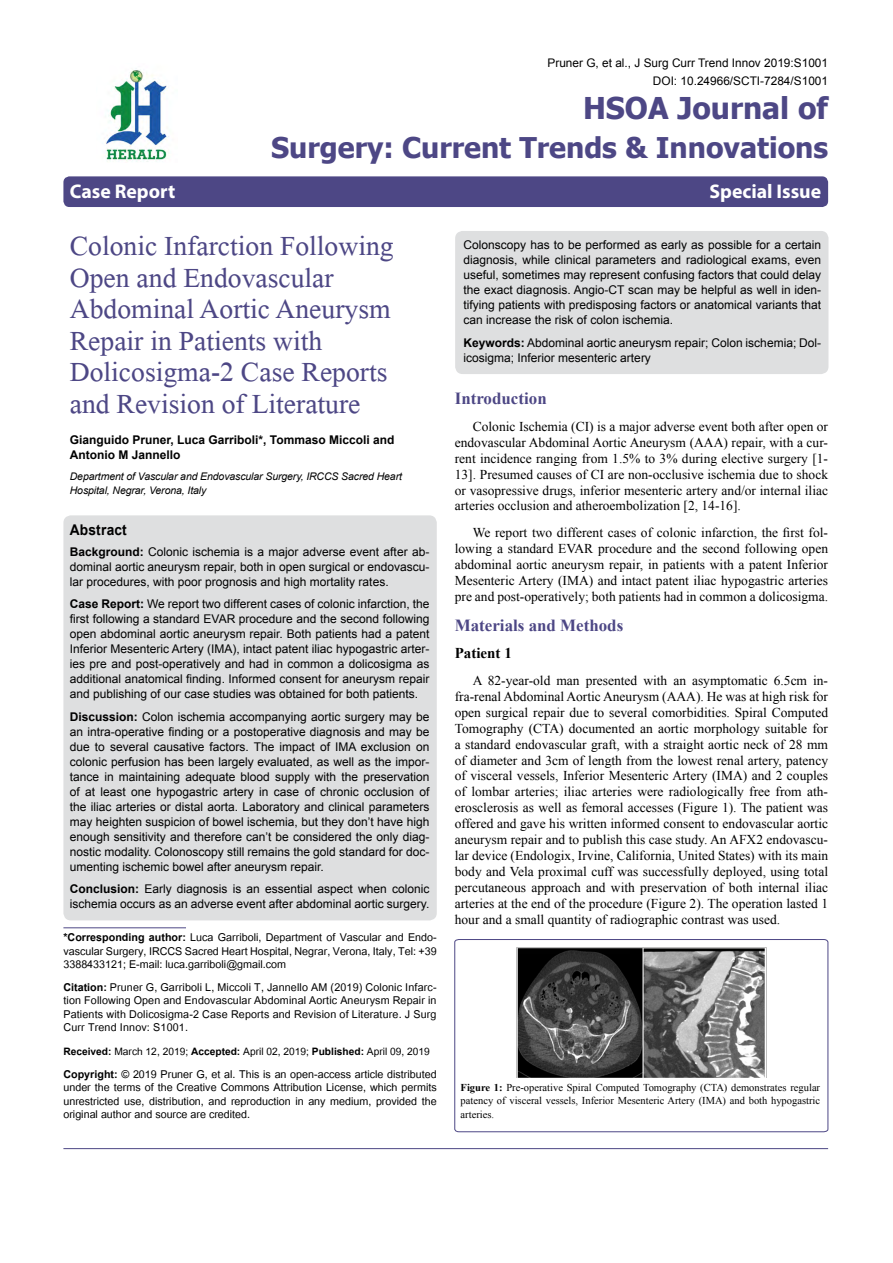
<style>
.page{position:relative;width:893px;height:1263px;background:#fff}
.page>*{position:absolute;margin:0;border:0;box-sizing:border-box;transform-origin:0 0}
.t1{font:41.25px/31.5px "Microsoft Himalaya";color:#4d4785}
.t2{font:700 30px "Tahoma";color:#4d4785}
.t3{font:700 28.5px "Tahoma";color:#4d4785}
.t4{font:700 19.8px "Myriad Hebrew";color:#fff}
.t5{font:700 16.95px "Times New Roman";color:#4d4785}
.t6{font:15px/13.5px "Utsaah";color:#000;text-align:justify}
.t7{font:700 15px "Times New Roman";color:#000}
.t8{font:700 14.85px "Arial";letter-spacing:.015em;color:#000;scale:.93 1}
.t9{font:14.25px "Utsaah";color:#000}
.t10{font:13.5px/15.9px "Times New Roman";color:#000;text-align:justify}
.t11{font:12px/15px "Arial";color:#000;text-align:justify}
.t12{font:700 12px/15px "Arial";color:#000}
.t13{font:11.85px/18px "Arial";color:#000;text-align:right}
.t14{font:10.5px/13.5px "Times New Roman";color:#000;text-align:justify}
.t15{font:italic 10.5px/13.5px "Arial";letter-spacing:-.01em;color:#000}
.s1{font-weight:700}
</style>
<div class="page">
<div style="left:63px;top:176px;width:765px;height:31px;background:#4d4785;border-radius:6px"></div>
<hr style="left:63px;top:927px;width:123px;height:1px;background:#4d4785">
<img style="left:105px;top:70px;width:64px;height:92px">
<hr style="left:63px;top:1148px;width:765px;height:1px;background:#4d4785">
<div style="left:63px;top:515px;width:374px;height:405px;background:#dedfe0;border-radius:8px"></div>
<div style="left:455px;top:231px;width:373px;height:143px;background:#dedfe0;border-radius:8px"></div>
<svg style="left:454px;top:939px;width:374px;height:193px"></svg>
<img style="left:517px;top:948px;width:250px;height:130px">
<p class="t13" style="left:547px;top:54px;width:282px">Pruner G, et al., J Surg Curr Trend Innov 2019:S1001<br>DOI: 10.24966/SCTI-7284/S1001</p>
<h2 class="t2" style="left:583px;top:87px;width:247px">HSOA Journal of</h2>
<h3 class="t3" style="left:271px;top:127px;width:558px">Surgery: Current Trends &amp; Innovations</h3>
<h3 class="t4" style="left:70px;top:180px;width:107px">Case Report</h3>
<h3 class="t4" style="left:709px;top:180px;width:113px">Special Issue</h3>
<h1 class="t1" style="left:70px;top:225px;width:325px">Colonic Infarction Following<br>Open and Endovascular<br>Abdominal Aortic Aneurysm<br>Repair in Patients with<br>Dolicosigma-2 Case Reports and Revision of Literature</h1>
<p class="t12" style="left:70px;top:433px;width:326px">Gianguido Pruner, Luca Garriboli*, Tommaso Miccoli and<br>Antonio M Jannello</p>
<p class="t15" style="left:70px;top:470px;width:334px">Department of Vascular and Endovascular Surgery, IRCCS Sacred Heart<br>Hospital, Negrar, Verona, Italy</p>
<p class="t8" style="left:70px;top:519px;width:63px">Abstract</p>
<p class="t11" style="left:70px;top:544px;width:361px"><span class="s1">Background:</span> Colonic ischemia is a major adverse event after ab&shy;dominal aortic aneurysm repair, both in open surgical or endovascu&shy;lar procedures, with poor prognosis and high mortality rates.</p>
<p class="t11" style="left:70px;top:596px;width:361px"><span class="s1">Case Report:</span> We report two different cases of colonic infarction, the first following a standard EVAR procedure and the second following open abdominal aortic aneurysm repair. Both patients had a patent Inferior Mesenteric Artery (IMA), intact patent iliac hypogastric arter&shy;ies pre and post-operatively and had in common a dolicosigma as additional anatomical finding. Informed consent for aneurysm repair and publishing of our case studies was obtained for both patients.</p>
<p class="t11" style="left:70px;top:709px;width:361px"><span class="s1">Discussion:</span> Colon ischemia accompanying aortic surgery may be an intra-operative finding or a postoperative diagnosis and may be due to several causative factors. The impact of IMA exclusion on colonic perfusion has been largely evaluated, as well as the impor&shy;tance in maintaining adequate blood supply with the preservation of at least one hypogastric artery in case of chronic occlusion of the iliac arteries or distal aorta. Laboratory and clinical parameters may heighten suspicion of bowel ischemia, but they don’t have high enough sensitivity and therefore can’t be considered the only diag&shy;nostic modality. Colonoscopy still remains the gold standard for doc&shy;umenting ischemic bowel after aneurysm repair.</p>
<p class="t11" style="left:70px;top:881px;width:361px"><span class="s1">Conclusion:</span> Early diagnosis is an essential aspect when colonic ischemia occurs as an adverse event after abdominal aortic surgery.</p>
<p class="t6" style="left:63px;top:932px;width:375px"><span class="s1">*Corresponding author:</span> Luca Garriboli, Department of Vascular and Endo&shy;vascular Surgery, IRCCS Sacred Heart Hospital, Negrar, Verona, Italy, Tel: +39<br>3388433121; E-mail: luca.garriboli@gmail.com</p>
<p class="t6" style="left:63px;top:981px;width:375px"><span class="s1">Citation:</span> Pruner G, Garriboli L, Miccoli T, Jannello AM (2019) Colonic Infarc&shy;tion Following Open and Endovascular Abdominal Aortic Aneurysm Repair in Patients with Dolicosigma-2 Case Reports and Revision of Literature. J Surg Curr Trend Innov: S1001.</p>
<p class="t9" style="left:63px;top:1044px;width:368px"><span class="s1">Received:</span> March 12, 2019; <span class="s1">Accepted:</span> April 02, 2019; <span class="s1">Published:</span> April 09, 2019</p>
<p class="t6" style="left:63px;top:1068px;width:375px"><span class="s1">Copyright:</span> © 2019 Pruner G, et al. This is an open-access article distributed under the terms of the Creative Commons Attribution License, which permits unrestricted use, distribution, and reproduction in any medium, provided the original author and source are credited.</p>
<p class="t11" style="left:464px;top:238px;width:359px">Colonscopy has to be performed as early as possible for a certain diagnosis, while clinical parameters and radiological exams, even useful, sometimes may represent confusing factors that could delay the exact diagnosis. Angio-CT scan may be helpful as well in iden&shy;tifying patients with predisposing factors or anatomical variants that can increase the risk of colon ischemia.</p>
<p class="t11" style="left:464px;top:335px;width:359px"><span class="s1">Keywords:</span> Abdominal aortic aneurysm repair; Colon ischemia; Dol&shy;icosigma; Inferior mesenteric artery</p>
<h3 class="t5" style="left:455px;top:386px;width:93px">Introduction</h3>
<p class="t10" style="left:455px;top:418px;width:375px;text-indent:18px">Colonic Ischemia (CI) is a major adverse event both after open or endovascular Abdominal Aortic Aneurysm (AAA) repair, with a cur&shy;rent incidence ranging from 1.5% to 3% during elective surgery [1- 13]. Presumed causes of CI are non-occlusive ischemia due to shock or vasopressive drugs, inferior mesenteric artery and/or internal iliac arteries occlusion and atheroembolization [2, 14-16].</p>
<p class="t10" style="left:455px;top:525px;width:375px;text-indent:18px">We report two different cases of colonic infarction, the first fol&shy;lowing a standard EVAR procedure and the second following open abdominal aortic aneurysm repair, in patients with a patent Inferior Mesenteric Artery (IMA) and intact patent iliac hypogastric arteries pre and post-operatively; both patients had in common a dolicosigma.</p>
<h3 class="t5" style="left:455px;top:614px;width:170px">Materials and Methods</h3>
<p class="t7" style="left:455px;top:643px;width:59px">Patient 1</p>
<p class="t10" style="left:455px;top:672px;width:375px;text-indent:18px">A 82-year-old man presented with an asymptomatic 6.5cm in&shy;fra-renal Abdominal Aortic Aneurysm (AAA). He was at high risk for open surgical repair due to several comorbidities. Spiral Computed Tomography (CTA) documented an aortic morphology suitable for a standard endovascular graft, with a straight aortic neck of 28 mm of diameter and 3cm of length from the lowest renal artery, patency of visceral vessels, Inferior Mesenteric Artery (IMA) and 2 couples of lombar arteries; iliac arteries were radiologically free from ath&shy;erosclerosis as well as femoral accesses (Figure 1). The patient was offered and gave his written informed consent to endovascular aortic aneurysm repair and to publish this case study. An AFX2 endovascu&shy;lar device (Endologix, Irvine, California, United States) with its main body and Vela proximal cuff was successfully deployed, using total percutaneous approach and with preservation of both internal iliac arteries at the end of the procedure (Figure 2). The operation lasted 1 hour and a small quantity of radiographic contrast was used.</p>
<p class="t14" style="left:461px;top:1080px;width:361px"><span class="s1">Figure 1:</span> Pre-operative Spiral Computed Tomography (CTA) demonstrates regular patency of visceral vessels, Inferior Mesenteric Artery (IMA) and both hypogastric arteries.</p>
</div>
